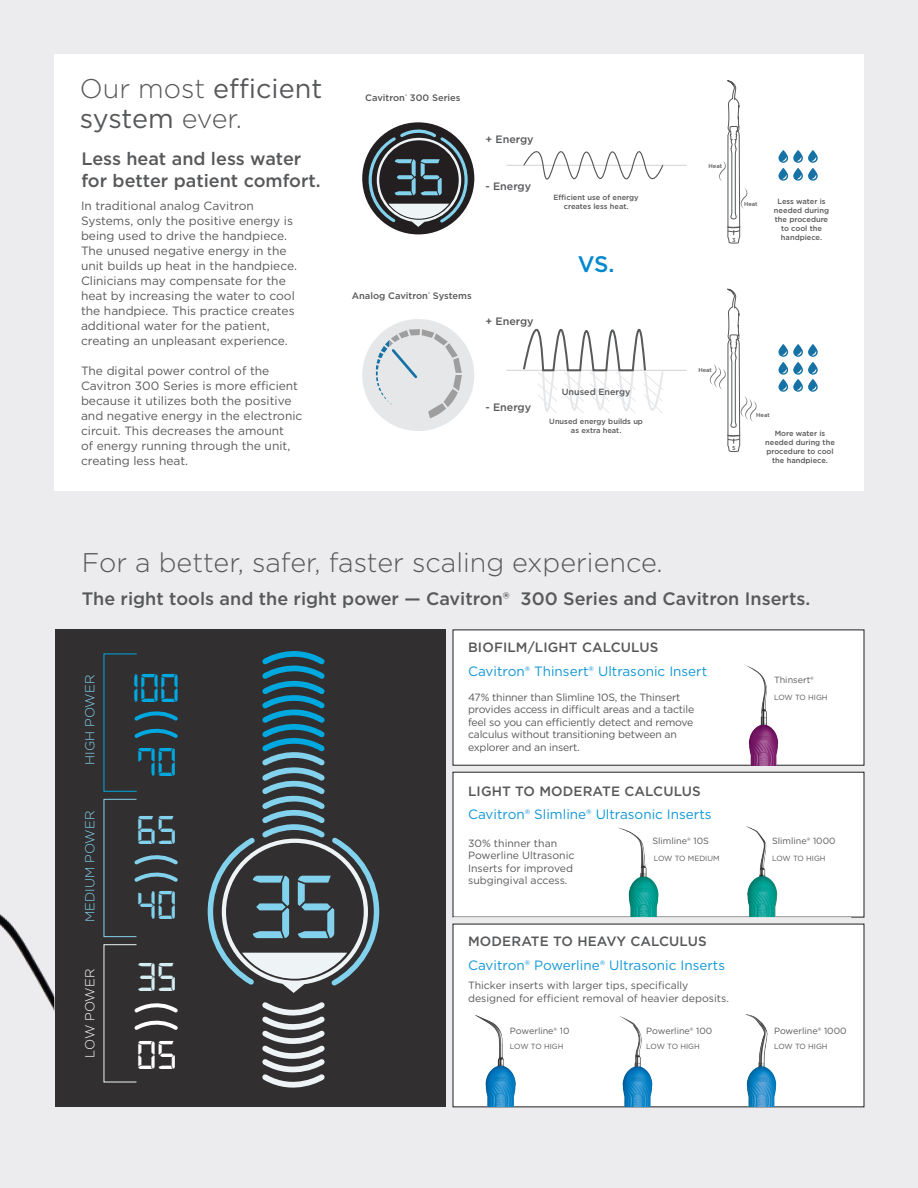
<style>
.page{position:relative;width:918px;height:1188px;background:#ececee}
.page>*{position:absolute;margin:0;border:0;box-sizing:border-box;transform-origin:0 0}
.t1{font:42.75px "Digital 7";color:#00a8e0}
.t2{font:42.75px/78.3px "Digital 7";color:#d5ecf2}
.t3{font:42.75px "Digital 7";color:#83d2ed}
.t4{font:300 27px "Gotham";color:#57585a}
.t5{font:27px/30px "Gotham";color:#57585a}
.t6{font:500 22.5px "Gotham";color:#0088ce}
.t7{font:500 18px/21.6px "Gotham";color:#57585a}
.t8{font:13.5px "Gotham";color:#1097d6}
.t9{font:500 13.5px "Gotham";letter-spacing:.01em;color:#57585a}
.t10{font:300 13.05px "Gotham";color:#83d2ed}
.t11{font:300 13.05px "Gotham";letter-spacing:-.015em;color:#fff}
.t12{font:12px/15px "Gotham";color:#57585a}
.t13{font:500 10.65px "Gotham";color:#57585a}
.t14{font:10.5px/12.6px "Gotham";letter-spacing:-.02em;color:#57585a}
.t15{font:10.5px/12.6px "Gotham";color:#57585a}
.t16{font:500 9.3px "Gotham";color:#57585a}
.t17{font:9px "Gotham";color:#57585a}
.t18{font:500 9px "Gotham";color:#57585a}
.t19{font:500 7.5px/9px "Gotham";color:#57585a;text-align:center}
.t20{font:7.5px "Gotham";letter-spacing:-.02em;color:#57585a}
.t21{font:7.5px "Gotham";color:#57585a}
.t22{font:500 5.7px "Gotham";color:#57585a}
.t23{font:500 5.55px "Gotham";color:#57585a}
.s1{font-weight:300}
.s2{color:#fff}
</style>
<div class="page">
<div style="left:453px;top:630px;width:411px;height:135px;background:#fff"></div>
<div style="left:453px;top:772px;width:411px;height:145px;background:#fff"></div>
<div style="left:453px;top:924px;width:411px;height:183px;background:#fff"></div>
<div style="left:55px;top:629px;width:391px;height:478px;background:#312f30"></div>
<svg style="left:207px;top:651px;width:172px;height:437px"></svg>
<svg style="left:134px;top:1003px;width:44px;height:27px"></svg>
<svg style="left:134px;top:855px;width:44px;height:27px"></svg>
<svg style="left:134px;top:711px;width:44px;height:27px"></svg>
<img style="left:0;top:914px;width:54px;height:97px">
<img style="left:737px;top:664px;width:47px;height:101px">
<img style="left:612px;top:827px;width:47px;height:90px">
<img style="left:741px;top:826px;width:40px;height:91px">
<img style="left:472px;top:1015px;width:52px;height:92px">
<img style="left:613px;top:1016px;width:41px;height:91px">
<img style="left:742px;top:1014px;width:37px;height:93px">
<div style="left:54px;top:54px;width:810px;height:436px;background:#fff"></div>
<hr style="left:506px;top:165px;width:181px;height:1px;background:#d1d2d4">
<svg style="left:523px;top:151px;width:141px;height:29px"></svg>
<svg style="left:778px;top:150px;width:40px;height:31px"></svg>
<svg style="left:719px;top:80px;width:28px;height:164px"></svg>
<div style="left:362px;top:122px;width:112px;height:112px;background:#231f20;border-radius:50%"></div>
<svg style="left:367px;top:126px;width:102px;height:101px"></svg>
<hr style="left:506px;top:370px;width:181px;height:1px;background:#d1d2d4">
<div style="left:362px;top:319px;width:112px;height:112px;background:#e6e7e9;border-radius:50%"></div>
<svg style="left:376px;top:329px;width:86px;height:89px"></svg>
<svg style="left:778px;top:344px;width:40px;height:48px"></svg>
<svg style="left:710px;top:289px;width:47px;height:163px"></svg>
<svg style="left:523px;top:328px;width:141px;height:85px"></svg>
<p class="t5" style="left:80px;top:73px;width:244px"><span class="s1">Our most</span> efficient system <span class="s1">ever.</span></p>
<p class="t7" style="left:81px;top:148px;width:241px">Less heat and less water for better patient comfort.</p>
<p class="t12" style="left:81px;top:198px;width:218px">In traditional analog Cavitron Systems, only the positive energy is being used to drive the handpiece.<br>The unused negative energy in the unit builds up heat in the handpiece.<br>Clinicians may compensate for the heat by increasing the water to cool the handpiece. This practice creates additional water for the patient, creating an unpleasant experience.</p>
<p class="t12" style="left:81px;top:363px;width:223px">The digital power control of the Cavitron 300 Series is more efficient because it utilizes both the positive and negative energy in the electronic circuit. This decreases the amount<br>of energy running through the unit, creating less heat.</p>
<p class="t16" style="left:365px;top:92px;width:97px">Cavitron<sup>®</sup> 300 Series</p>
<p class="t13" style="left:485px;top:133px;width:50px">+ Energy</p>
<p class="t13" style="left:485px;top:180px;width:47px">- Energy</p>
<p class="t16" style="left:352px;top:290px;width:122px">Analog Cavitron<sup>®</sup> Systems</p>
<p class="t13" style="left:485px;top:315px;width:50px">+ Energy</p>
<p class="t22" style="left:709px;top:162px;width:15px">Heat</p>
<p class="t19" style="left:554px;top:193px;width:87px">Efficient use of energy creates less heat.</p>
<p class="t19" style="left:774px;top:196px;width:57px">Less water is needed during the procedure to cool the handpiece.</p>
<p class="t22" style="left:744px;top:201px;width:15px">Heat</p>
<p class="t23" style="left:732px;top:237px;width:5px">3</p>
<p class="t6" style="left:578px;top:249px;width:38px">VS.</p>
<p class="t13" style="left:485px;top:402px;width:47px">- Energy</p>
<p class="t18" style="left:562px;top:385px;width:70px">Unused Energy</p>
<p class="t19" style="left:549px;top:417px;width:95px">Unused energy builds up as extra heat.</p>
<p class="t22" style="left:698px;top:367px;width:15px">Heat</p>
<p class="t23" style="left:732px;top:445px;width:5px">5</p>
<p class="t22" style="left:756px;top:412px;width:15px">Heat</p>
<p class="t19" style="left:765px;top:429px;width:71px">More water is needed during the procedure to cool the handpiece.</p>
<p class="t4" style="left:82px;top:545px;width:583px">For a better, safer, faster scaling experience.</p>
<p class="t7" style="left:82px;top:588px;width:730px">The right tools and the right power — Cavitron® 300 Series and Cavitron Inserts.</p>
<p class="t10" style="left:83px;top:765px;width:91px;rotate:-90deg">HIGH POWER</p>
<p class="t10" style="left:83px;top:922px;width:113px;rotate:-90deg">MEDIUM POWER</p>
<p class="t11" style="left:83px;top:1058px;width:90px;rotate:-90deg">LOW POWER</p>
<p class="t1" style="left:132px;top:669px;width:49px">100</p>
<p class="t1" style="left:136px;top:743px;width:42px">70</p>
<p class="t3" style="left:136px;top:811px;width:42px">65</p>
<p class="t3" style="left:136px;top:886px;width:42px">40</p>
<p class="t2" style="left:136px;top:938px;width:42px">35<br><span class="s2">05</span></p>
<p class="t9" style="left:468px;top:639px;width:192px">BIOFILM/LIGHT CALCULUS</p>
<p class="t8" style="left:468px;top:662px;width:241px">Cavitron® Thinsert® Ultrasonic Insert</p>
<p class="t14" style="left:468px;top:690px;width:228px">47% thinner than Slimline 10S, the Thinsert provides access in difficult areas and a tactile feel so you can efficiently detect and remove calculus without transitioning between an explorer and an insert.</p>
<p class="t17" style="left:774px;top:674px;width:41px">Thinsert®</p>
<p class="t20" style="left:774px;top:692px;width:55px">LOW TO HIGH</p>
<p class="t9" style="left:468px;top:782px;width:234px">LIGHT TO MODERATE CALCULUS</p>
<p class="t8" style="left:468px;top:806px;width:245px">Cavitron® Slimline® Ultrasonic Inserts</p>
<p class="t21" style="left:654px;top:853px;width:67px">LOW TO MEDIUM</p>
<p class="t20" style="left:772px;top:853px;width:55px">LOW TO HIGH</p>
<p class="t17" style="left:652px;top:835px;width:58px">Slimline® 10S</p>
<p class="t17" style="left:772px;top:835px;width:65px">Slimline® 1000</p>
<p class="t15" style="left:468px;top:836px;width:108px">30% thinner than<br>Powerline Ultrasonic<br>Inserts for improved subgingival access.</p>
<p class="t9" style="left:468px;top:933px;width:240px">MODERATE TO HEAVY CALCULUS</p>
<p class="t8" style="left:468px;top:956px;width:258px">Cavitron® Powerline® Ultrasonic Inserts</p>
<p class="t15" style="left:468px;top:979px;width:262px">Thicker inserts with larger tips, specifically designed for efficient removal of heavier deposits.</p>
<p class="t17" style="left:510px;top:1025px;width:61px">Powerline® 10</p>
<p class="t17" style="left:646px;top:1025px;width:68px">Powerline® 100</p>
<p class="t17" style="left:774px;top:1025px;width:74px">Powerline® 1000</p>
<p class="t20" style="left:510px;top:1042px;width:55px">LOW TO HIGH</p>
<p class="t20" style="left:646px;top:1042px;width:55px">LOW TO HIGH</p>
<p class="t20" style="left:774px;top:1042px;width:55px">LOW TO HIGH</p>
</div>
